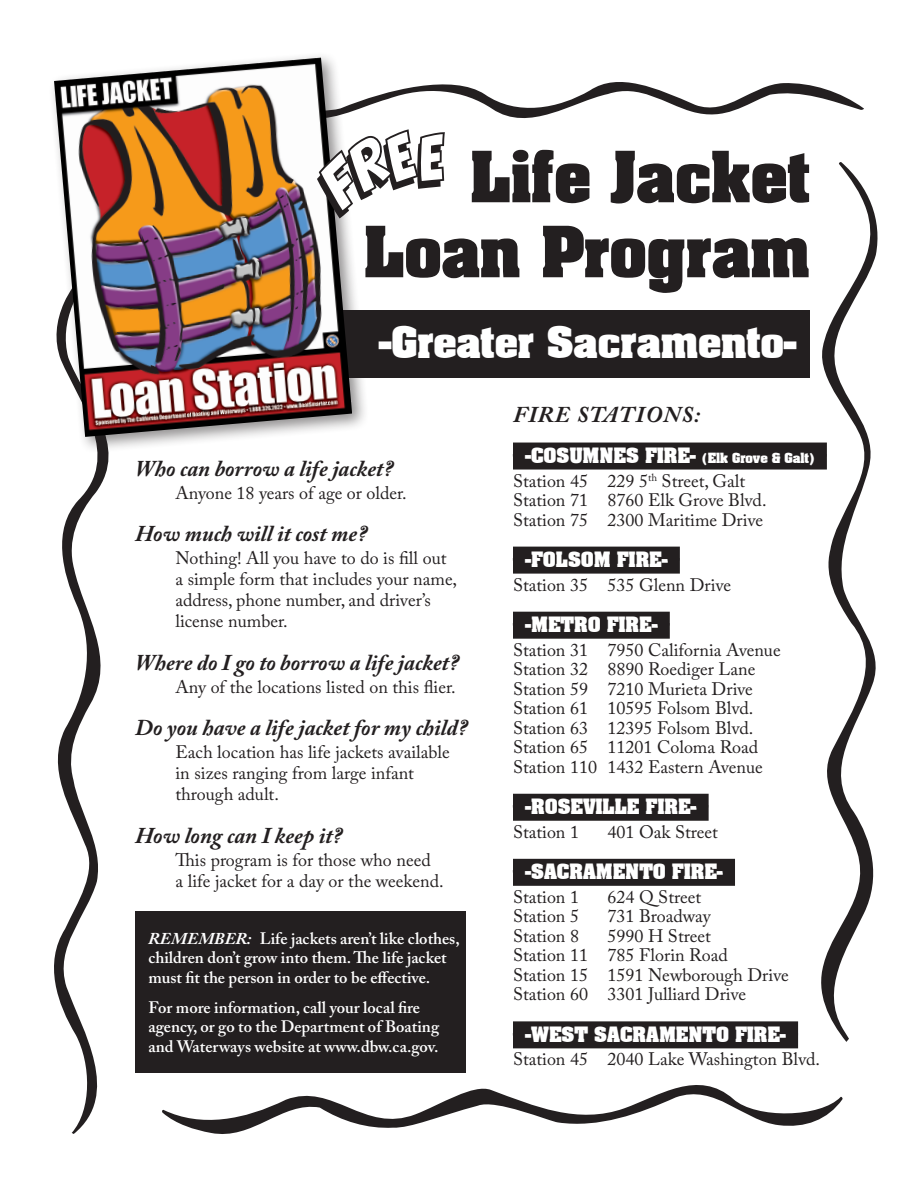
<style>
.page{position:relative;width:918px;height:1188px;background:#fff}
.page>*{position:absolute;margin:0;border:0;box-sizing:border-box;transform-origin:0 0}
.t1{font:700 60px/75px "Aardvark";color:#231f20;text-align:right}
.t2{font:700 37.5px "Aardvark";color:#fff}
.t3{font:italic 700 22.5px "Adobe Caslon Pro";color:#231f20}
.t4{font:italic 700 22.5px "Adobe Caslon Pro";letter-spacing:.05em;color:#231f20}
.t5{font:18px/21px "Adobe Caslon Pro";color:#231f20}
.t6{font:700 18px "Aardvark";color:#fff}
.t7{font:600 16.5px/19.5px "Adobe Caslon Pro";color:#fff}
.t8{font:700 12px "Aardvark";color:#fff}
.s1{font-weight:700;font-style:italic}
.s2{font-size:18px;color:#231f20}
.s3{font-size:18px}
.s4{color:#231f20}
</style>
<div class="page">
<div style="left:513px;top:443px;width:314px;height:27px;background:#231f20"></div>
<div style="left:513px;top:547px;width:167px;height:27px;background:#231f20"></div>
<div style="left:513px;top:612px;width:157px;height:27px;background:#231f20"></div>
<div style="left:513px;top:794px;width:196px;height:27px;background:#231f20"></div>
<div style="left:513px;top:859px;width:222px;height:27px;background:#231f20"></div>
<div style="left:513px;top:1021px;width:285px;height:27px;background:#231f20"></div>
<svg style="left:369px;top:82px;width:495px;height:37px"></svg>
<svg style="left:54px;top:454px;width:55px;height:680px"></svg>
<svg style="left:815px;top:162px;width:63px;height:880px"></svg>
<svg style="left:162px;top:1085px;width:681px;height:49px"></svg>
<div style="left:310px;top:310px;width:500px;height:68px;background:#231f20"></div>
<div style="left:48px;top:52px;width:321px;height:402px;background:#231f20;opacity:.5"></div>
<img style="left:54px;top:58px;width:298px;height:379px">
<svg style="left:317px;top:129px;width:128px;height:89px"></svg>
<div style="left:135px;top:911px;width:331px;height:162px;background:#231f20"></div>
<p class="t1" style="left:364px;top:136px;width:448px">Life Jacket<br>Loan Program</p>
<p class="t2" style="left:379px;top:310px;width:419px">-Greater Sacramento-</p>
<p class="t3" style="left:135px;top:455px;width:260px">Who can borrow a life jacket?</p>
<p class="t5" style="left:176px;top:482px;width:233px">Anyone 18 years of age or older.</p>
<p class="t3" style="left:135px;top:520px;width:233px">How much will it cost me?</p>
<p class="t5" style="left:176px;top:548px;width:283px">Nothing! All you have to do is fill out a simple form that includes your name, address, phone number, and driver’s license number.</p>
<p class="t3" style="left:135px;top:649px;width:325px">Where do I go to borrow a life jacket?</p>
<p class="t5" style="left:176px;top:676px;width:282px">Any of the locations listed on this flier.</p>
<p class="t3" style="left:135px;top:714px;width:334px">Do you have a life jacket for my child?</p>
<p class="t5" style="left:176px;top:742px;width:276px">Each location has life jackets available in sizes ranging from large infant through adult.</p>
<p class="t3" style="left:135px;top:822px;width:209px">How long can I keep it?</p>
<p class="t5" style="left:176px;top:849px;width:270px">This program is for those who need<br>a life jacket for a day or the weekend.</p>
<p class="t7" style="left:148px;top:928px;width:313px"><span class="s1">REMEMBER:</span> Life jackets aren’t like clothes, children don’t grow into them. The life jacket must fit the person in order to be effective.</p>
<p class="t7" style="left:148px;top:997px;width:292px">For more information, call your local fire agency, or go to the Department of Boating and Waterways website at www.dbw.ca.gov.</p>
<p class="t4" style="left:513px;top:401px;width:189px">FIRE STATIONS:</p>
<p class="t8" style="left:513px;top:447px;width:315px"><span class="s2">–</span><span class="s3">-COSUMNES FIRE-</span> (Elk Grove &amp; Galt)<span class="s2">–</span></p>
<p class="t5" style="left:513px;top:470px;width:234px">Station 45 229 5<sup>th</sup> Street, Galt</p>
<p class="t5" style="left:513px;top:489px;width:255px">Station 71 8760 Elk Grove Blvd.</p>
<p class="t5" style="left:513px;top:509px;width:252px">Station 75 2300 Maritime Drive</p>
<p class="t6" style="left:513px;top:544px;width:168px"><span class="s4">–</span>-FOLSOM FIRE-<span class="s4">–</span></p>
<p class="t5" style="left:513px;top:574px;width:220px">Station 35 535 Glenn Drive</p>
<p class="t6" style="left:513px;top:609px;width:158px"><span class="s4">–</span>-METRO FIRE-<span class="s4">–</span></p>
<p class="t5" style="left:513px;top:639px;width:269px">Station 31 7950 California Avenue</p>
<p class="t5" style="left:513px;top:659px;width:244px">Station 32 8890 Roediger Lane</p>
<p class="t5" style="left:513px;top:678px;width:241px">Station 59 7210 Murieta Drive</p>
<p class="t5" style="left:513px;top:698px;width:242px">Station 61 10595 Folsom Blvd.</p>
<p class="t5" style="left:513px;top:717px;width:242px">Station 63 12395 Folsom Blvd.</p>
<p class="t5" style="left:513px;top:737px;width:247px">Station 65 11201 Coloma Road</p>
<p class="t5" style="left:513px;top:756px;width:252px">Station 110 1432 Eastern Avenue</p>
<p class="t6" style="left:513px;top:791px;width:197px"><span class="s4">–</span>-ROSEVILLE FIRE-<span class="s4">–</span></p>
<p class="t5" style="left:513px;top:821px;width:68px">Station 1</p>
<p class="t5" style="left:608px;top:821px;width:112px">401 Oak Street</p>
<p class="t6" style="left:513px;top:856px;width:224px"><span class="s4">–</span>-SACRAMENTO FIRE-<span class="s4">–</span></p>
<p class="t5" style="left:513px;top:886px;width:68px">Station 1</p>
<p class="t5" style="left:608px;top:886px;width:95px">624 Q Street</p>
<p class="t5" style="left:513px;top:906px;width:68px">Station 5</p>
<p class="t5" style="left:608px;top:906px;width:105px">731 Broadway</p>
<p class="t5" style="left:513px;top:925px;width:68px">Station 8</p>
<p class="t5" style="left:608px;top:925px;width:105px">5990 H Street</p>
<p class="t5" style="left:513px;top:945px;width:216px">Station 11 785 Florin Road</p>
<p class="t5" style="left:513px;top:964px;width:277px">Station 15 1591 Newborough Drive</p>
<p class="t5" style="left:513px;top:984px;width:235px">Station 60 3301 Julliard Drive</p>
<p class="t6" style="left:513px;top:1019px;width:287px"><span class="s4">–</span>-WEST SACRAMENTO FIRE-<span class="s4">–</span></p>
<p class="t5" style="left:513px;top:1049px;width:309px">Station 45 2040 Lake Washington Blvd.</p>
</div>
